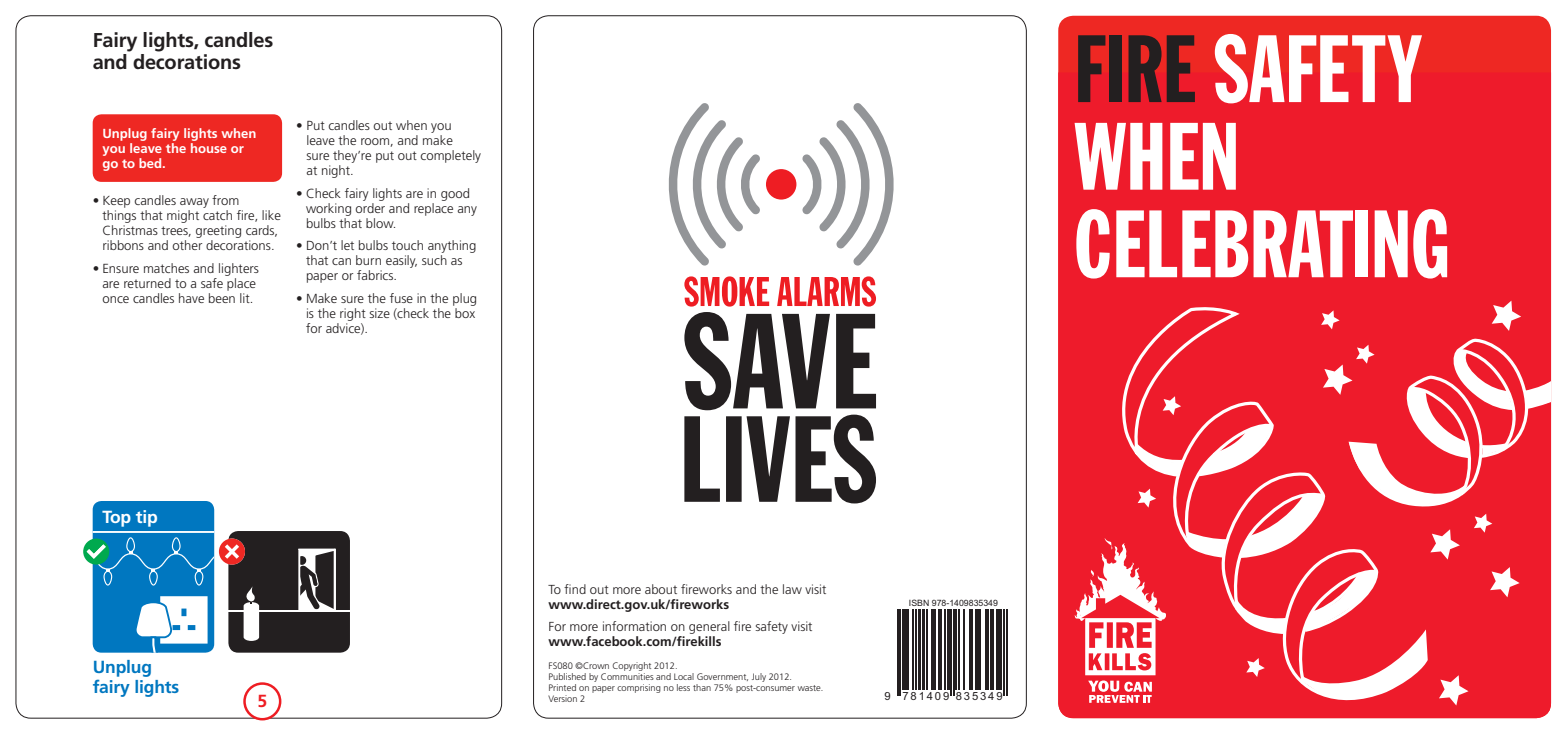
<style>
.page{position:relative;width:1567px;height:745px;background:#fff}
.page>*{position:absolute;margin:0;border:0;box-sizing:border-box;transform-origin:0 0}
.t1{font:93.75px/87.5px "Franklin Gothic Extra Cond";color:#fff}
.t2{font:700 20px/22.5px "Frutiger";letter-spacing:-.01em;color:#231f20}
.t3{font:700 17.5px/19.4px "Frutiger";letter-spacing:-.01em;color:#0077c0}
.t4{font:700 17.5px "Frutiger";letter-spacing:-.01em;color:#fff}
.t5{font:700 17.5px "Frutiger";color:#ee1d23}
.t6{font:300 13.12px/15px "Frutiger";color:#231f20}
.t7{font:700 13.12px/15px "Frutiger";color:#fff}
.t8{font:300 13px "Frutiger";color:#231f20}
.t9{font:700 13px "Frutiger";color:#231f20}
.t10{font:11.25px "Arial";letter-spacing:.165em;color:#231f20}
.t11{font:300 9.25px/11.1px "Frutiger";color:#231f20}
.t12{font:8.75px "Arial";color:#231f20}
.s1{color:#231f20}
</style>
<div class="page">
<svg style="left:684px;top:312px;width:192px;height:191px"></svg>
<svg style="left:684px;top:276px;width:85px;height:30px"></svg>
<svg style="left:777px;top:276px;width:99px;height:30px"></svg>
<div style="left:766px;top:169px;width:30px;height:30px;background:#ee1d23;border-radius:50%"></div>
<svg style="left:668px;top:103px;width:92px;height:163px"></svg>
<svg style="left:802px;top:103px;width:92px;height:163px"></svg>
<div style="left:1058px;top:16px;width:492px;height:701px;background:#ee2823;border-radius:15px"></div>
<div style="left:1058px;top:72px;width:492px;height:645px;background:#ee1b2b"></div>
<svg style="left:1074px;top:300px;width:476px;height:410px"></svg>
<div style="left:93px;top:114px;width:189px;height:68px;background:#ee2823;border-radius:9px"></div>
<div style="left:93px;top:500px;width:121px;height:152px;background:#0077c0;border-radius:9px"></div>
<hr style="left:93px;top:530px;width:121px;height:2px;background:#fff">
<div style="left:160px;top:596px;width:47px;height:47px;background:#fff;border:2px solid #fff"></div>
<svg style="left:136px;top:600px;width:59px;height:52px"></svg>
<svg style="left:83px;top:538px;width:26px;height:26px"></svg>
<svg style="left:87px;top:536px;width:127px;height:49px"></svg>
<div style="left:229px;top:531px;width:120px;height:120px;background:#231f20;border-radius:9px"></div>
<div style="left:228px;top:530px;width:122px;height:122px;border:2px solid #231f20;border-radius:9px"></div>
<div style="left:219px;top:538px;width:26px;height:26px;background:#ee2823;border-radius:50%"></div>
<svg style="left:225px;top:544px;width:14px;height:14px"></svg>
<hr style="left:228px;top:609px;width:122px;height:2px;background:#fff">
<svg style="left:287px;top:548px;width:49px;height:62px"></svg>
<svg style="left:243px;top:586px;width:16px;height:54px"></svg>
<div style="left:243px;top:681px;width:38px;height:39px;border:2px solid #ee1d23;border-radius:50%"></div>
<svg style="left:897px;top:609px;width:111px;height:87px"></svg>
<hr style="left:897px;top:609px;width:1px;height:86px;background:#231f20">
<hr style="left:899px;top:609px;width:1px;height:86px;background:#231f20">
<svg style="left:901px;top:609px;width:4px;height:80px"></svg>
<hr style="left:906px;top:609px;width:2px;height:80px;background:#231f20">
<hr style="left:912px;top:609px;width:1px;height:80px;background:#231f20">
<hr style="left:915px;top:609px;width:1px;height:80px;background:#231f20">
<hr style="left:918px;top:609px;width:2px;height:80px;background:#231f20">
<hr style="left:922px;top:609px;width:3px;height:80px;background:#231f20">
<hr style="left:926px;top:609px;width:1px;height:80px;background:#231f20">
<hr style="left:930px;top:609px;width:3px;height:80px;background:#231f20">
<hr style="left:934px;top:609px;width:1px;height:80px;background:#231f20">
<svg style="left:937px;top:609px;width:4px;height:80px"></svg>
<hr style="left:944px;top:609px;width:1px;height:80px;background:#231f20">
<hr style="left:947px;top:609px;width:2px;height:80px;background:#231f20">
<hr style="left:950px;top:609px;width:1px;height:86px;background:#231f20">
<hr style="left:952px;top:609px;width:2px;height:86px;background:#231f20">
<hr style="left:955px;top:609px;width:1px;height:80px;background:#231f20">
<hr style="left:958px;top:609px;width:1px;height:80px;background:#231f20">
<hr style="left:963px;top:609px;width:1px;height:80px;background:#231f20">
<hr style="left:969px;top:609px;width:1px;height:80px;background:#231f20">
<hr style="left:971px;top:609px;width:1px;height:80px;background:#231f20">
<svg style="left:974px;top:609px;width:4px;height:80px"></svg>
<hr style="left:979px;top:609px;width:1px;height:80px;background:#231f20">
<hr style="left:985px;top:609px;width:1px;height:80px;background:#231f20">
<hr style="left:987px;top:609px;width:1px;height:80px;background:#231f20">
<svg style="left:989px;top:609px;width:4px;height:80px"></svg>
<svg style="left:995px;top:609px;width:4px;height:80px"></svg>
<hr style="left:1000px;top:609px;width:1px;height:80px;background:#231f20">
<hr style="left:1003px;top:609px;width:2px;height:86px;background:#231f20">
<hr style="left:1006px;top:609px;width:1px;height:86px;background:#231f20">
<h2 class="t2" style="left:93px;top:28px;width:182px">Fairy lights, candles and decorations</h2>
<p class="t7" style="left:102px;top:125px;width:155px">Unplug fairy lights when you leave the house or go to bed.</p>
<p class="t6" style="left:102px;top:193px;width:180px;text-indent:-10px">• Keep candles away from<br>things that might catch fire, like<br>Christmas trees, greeting cards, ribbons and other decorations.</p>
<p class="t6" style="left:93px;top:260px;width:168px;text-align:center">• Ensure matches and lighters are returned to a safe place once candles have been lit.</p>
<p class="t6" style="left:306px;top:118px;width:176px;text-indent:-10px">• Put candles out when you leave the room, and make<br>sure they’re put out completely at night.</p>
<p class="t6" style="left:306px;top:186px;width:172px;text-indent:-10px">• Check fairy lights are in good working order and replace any bulbs that blow.</p>
<p class="t6" style="left:306px;top:238px;width:172px;text-indent:-10px">• Don’t let bulbs touch anything that can burn easily, such as paper or fabrics.</p>
<p class="t6" style="left:306px;top:291px;width:173px;text-indent:-10px">• Make sure the fuse in the plug is the right size (check the box for advice).</p>
<h3 class="t4" style="left:102px;top:506px;width:57px">Top tip</h3>
<h3 class="t3" style="left:93px;top:657px;width:88px">Unplug fairy lights</h3>
<h3 class="t5" style="left:257px;top:689px;width:11px">5</h3>
<p class="t8" style="left:548px;top:581px;width:279px">To find out more about fireworks and the law visit</p>
<p class="t9" style="left:548px;top:596px;width:182px">www.direct.gov.uk/fireworks</p>
<p class="t8" style="left:548px;top:619px;width:265px">For more information on general fire safety visit</p>
<p class="t9" style="left:548px;top:633px;width:174px">www.facebook.com/firekills</p>
<p class="t11" style="left:548px;top:659px;width:276px">FS080 ©Crown Copyright 2012.<br>Published by Communities and Local Government, July 2012.<br>Printed on paper comprising no less than 75% post-consumer waste.<br>Version 2</p>
<p class="t12" style="left:908px;top:597px;width:91px">ISBN 978-1409835349</p>
<p class="t10" style="left:884px;top:689px;width:120px">9 781409 835349</p>
<h1 class="t1" style="left:1074px;top:25px;width:376px"><span class="s1">FIRE</span> SAFETY<br>WHEN<br>CELEBRATING</h1>
</div>
